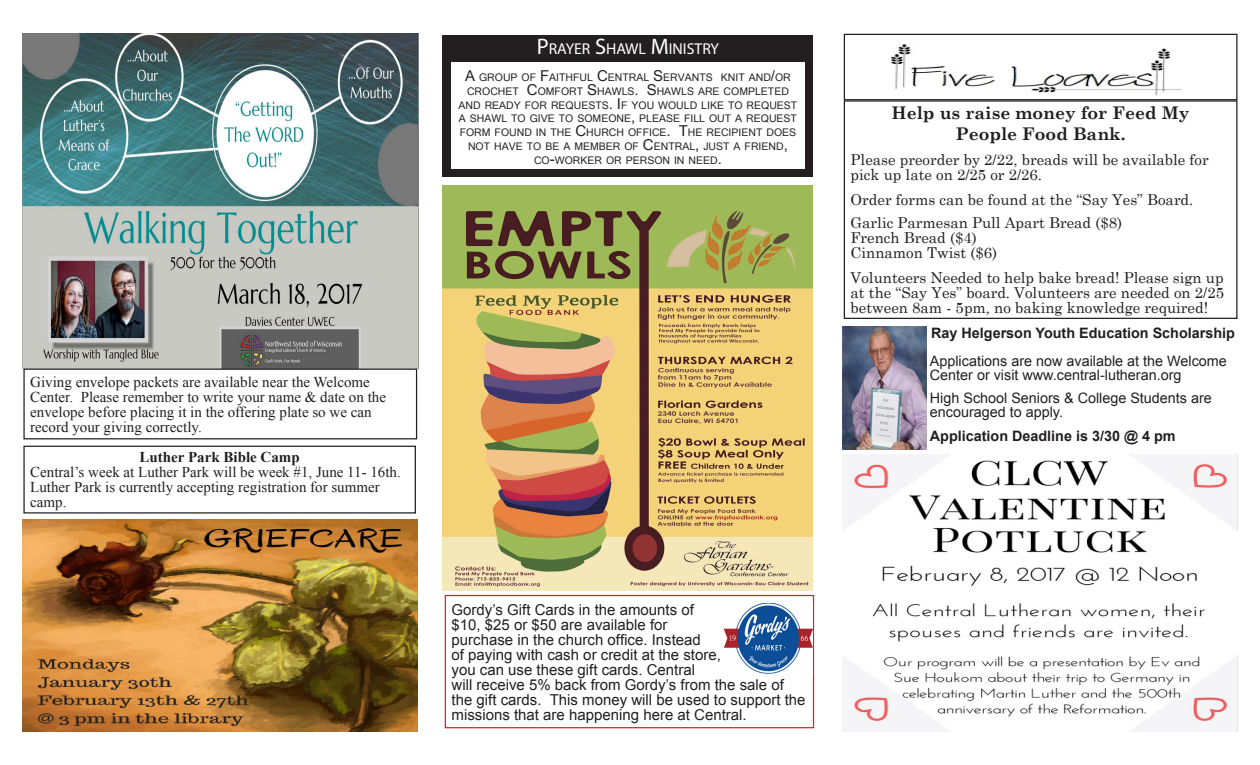
<style>
.page{position:relative;width:1260px;height:765px;background:#fff}
.page>*{position:absolute;margin:0;border:0;box-sizing:border-box;transform-origin:0 0}
.t1{font:700 17.5px "Century Schoolbook";color:#231f20}
.t2{font:15.75px "Myriad Pro";color:#fff}
.t3{font:15px/15px "Century Schoolbook";color:#231f20}
.t4{font:15px/15px "Arial";color:#231f20}
.t5{font:15px/15px "Times New Roman";color:#231f20}
.t6{font:700 15px "Times New Roman";color:#231f20}
.t7{font:14.38px/13.8px "Arial";color:#231f20}
.t8{font:700 14.38px "Arial";color:#231f20}
.t9{font:10.5px/13.8px "Microsoft Sans Serif";color:#231f20;text-align:center}
.s1{font-size:22.5px}
.s2{font-size:15px}
</style>
<div class="page">
<div style="left:443px;top:36px;width:370px;height:141px;background:#231f20"></div>
<div style="left:451px;top:63px;width:354px;height:106px;background:#fff"></div>
<div style="left:445px;top:595px;width:369px;height:133px;border:1px solid #d1232a"></div>
<img style="left:723px;top:604px;width:90px;height:71px">
<img style="left:22px;top:520px;width:395px;height:211px">
<img style="left:891px;top:44px;width:292px;height:52px">
<div style="left:844px;top:34px;width:394px;height:66px;border:1px solid #231f20"></div>
<div style="left:844px;top:100px;width:394px;height:219px;border:1px solid #231f20"></div>
<img style="left:842px;top:327px;width:84px;height:123px">
<img style="left:842px;top:454px;width:396px;height:277px">
<img style="left:443px;top:186px;width:370px;height:405px">
<img style="left:23px;top:34px;width:395px;height:335px">
<div style="left:23px;top:369px;width:394px;height:70px;border:1px solid #231f20"></div>
<div style="left:23px;top:446px;width:393px;height:68px;border:1px solid #231f20"></div>
<p class="t5" style="left:30px;top:374px;width:341px">Giving envelope packets are available near the Welcome</p>
<p class="t5" style="left:30px;top:389px;width:357px">Center. Please remember to write your name &amp; date on the envelope before placing it in the offering plate so we can</p>
<p class="t5" style="left:30px;top:419px;width:173px">record your giving correctly.</p>
<p class="t6" style="left:140px;top:447px;width:162px">Luther Park Bible Camp</p>
<p class="t5" style="left:30px;top:464px;width:372px">Central’s week at Luther Park will be week #1, June 11- 16th.<br>Luther Park is currently accepting registration for summer camp.</p>
<p class="t2" style="left:537px;top:39px;width:184px"><span class="s1">P</span>RAYER <span class="s1">S</span>HAWL <span class="s1">M</span>INISTRY</p>
<p class="t9" style="left:459px;top:71px;width:340px"><span class="s2">A</span> GROUP OF <span class="s2">F</span>AITHFUL <span class="s2">C</span>ENTRAL <span class="s2">S</span>ERVANTS KNIT AND<span class="s2">/</span>OR CROCHET <span class="s2">C</span>OMFORT <span class="s2">S</span>HAWLS<span class="s2">. S</span>HAWLS ARE COMPLETED AND READY FOR REQUESTS<span class="s2">. I</span> F YOU WOULD LIKE TO REQUEST A SHAWL TO GIVE TO SOMEONE<span class="s2">,</span> PLEASE FILL OUT A REQUEST FORM FOUND IN THE <span class="s2">C</span>HURCH OFFICE<span class="s2">. T</span>HE RECIPIENT DOES NOT HAVE TO BE A MEMBER OF <span class="s2">C</span>ENTRAL<span class="s2">,</span> JUST A FRIEND<span class="s2">, </span>CO<span class="s2">-</span>WORKER OR PERSON IN NEED<span class="s2">.</span></p>
<p class="t1" style="left:892px;top:102px;width:300px">Help us raise money for Feed My</p>
<p class="t1" style="left:955px;top:123px;width:172px">People Food Bank.</p>
<p class="t3" style="left:851px;top:152px;width:360px">Please preorder by 2/22, breads will be available for pick up late on 2/25 or 2/26.</p>
<p class="t3" style="left:851px;top:192px;width:344px">Order forms can be found at the “Say Yes” Board.</p>
<p class="t3" style="left:851px;top:215px;width:273px">Garlic Parmesan Pull Apart Bread ($8)</p>
<p class="t3" style="left:851px;top:230px;width:128px">French Bread ($4)</p>
<p class="t3" style="left:851px;top:245px;width:148px">Cinnamon Twist ($6)</p>
<p class="t3" style="left:851px;top:270px;width:375px;text-align:justify">Volunteers Needed to help bake bread! Please sign up at the “Say Yes” board. Volunteers are needed on 2/25 between 8am - 5pm, no baking knowledge required!</p>
<p class="t8" style="left:931px;top:324px;width:305px">Ray Helgerson Youth Education Scholarship</p>
<p class="t7" style="left:930px;top:354px;width:298px">Applications are now available at the Welcome<br>Center or visit www.central-lutheran.org</p>
<p class="t7" style="left:930px;top:392px;width:284px">High School Seniors &amp; College Students are encouraged to apply.</p>
<p class="t8" style="left:930px;top:426px;width:247px">Application Deadline is 3/30 @ 4 pm</p>
<p class="t4" style="left:452px;top:602px;width:244px">Gordy’s Gift Cards in the amounts of</p>
<p class="t4" style="left:452px;top:617px;width:217px">$10, $25 or $50 are available for</p>
<p class="t4" style="left:452px;top:632px;width:251px">purchase in the church office. Instead</p>
<p class="t4" style="left:452px;top:647px;width:271px">of paying with cash or credit at the store,</p>
<p class="t4" style="left:452px;top:662px;width:245px">you can use these gift cards. Central</p>
<p class="t4" style="left:452px;top:677px;width:356px">will receive 5% back from Gordy’s from the sale of the gift cards. This money will be used to support the missions that are happening here at Central.</p>
</div>
